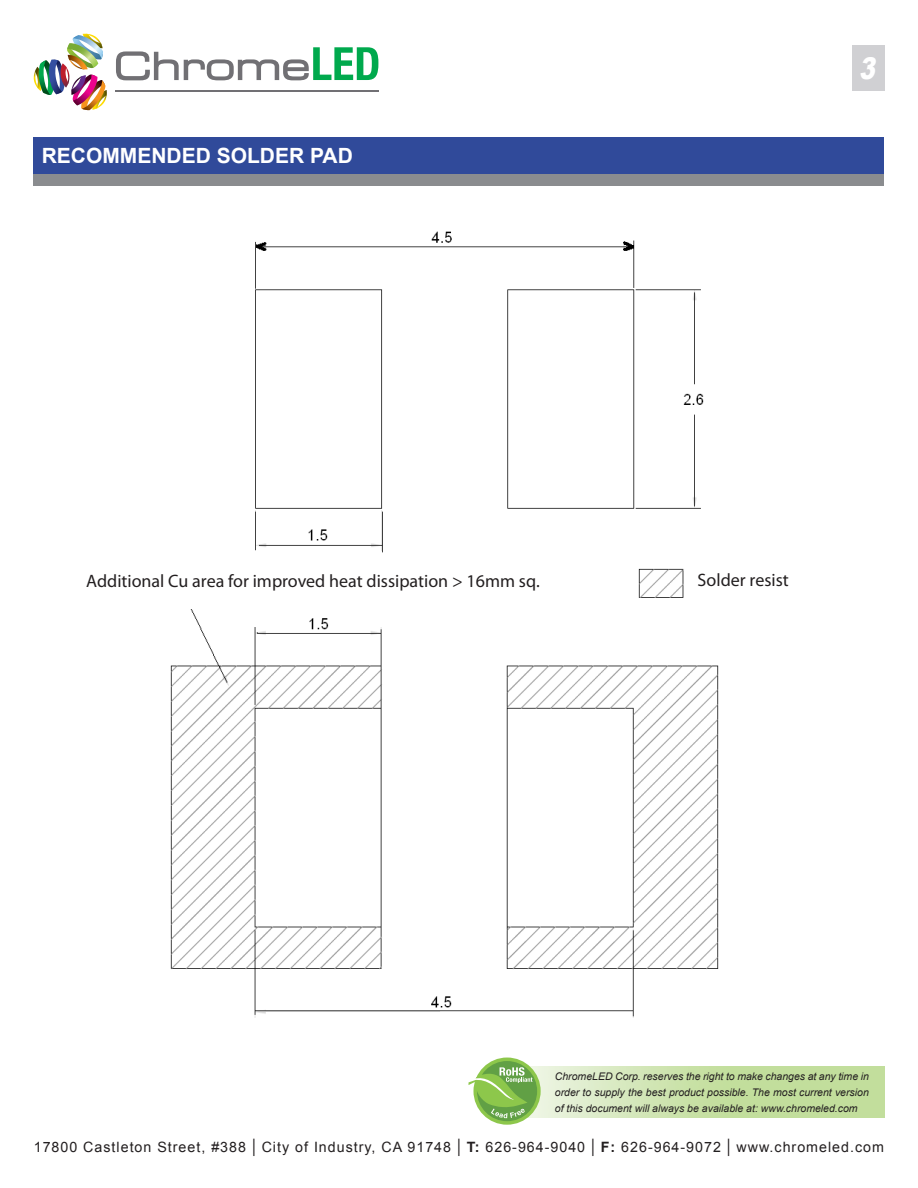
<style>
.page{position:relative;width:918px;height:1188px;background:#fff}
.page>*{position:absolute;margin:0;border:0;box-sizing:border-box;transform-origin:0 0}
.t1{font:italic 900 30px "Arial";color:#fff;scale:.8 1}
.t2{font:700 21px "Arial";color:#fff}
.t3{font:18px "Myriad Pro";color:#231f20}
.t4{font:18px "Times New Roman";color:#000}
.t5{font:14.25px "Arial";letter-spacing:.07em;color:#231f20}
.t6{font:italic 10.5px/15.8px "Arial";color:#231f20;text-align:justify}
.s1{font-size:18.6px}
.s2{font-weight:700}
</style>
<div class="page">
<img style="left:34px;top:34px;width:73px;height:76px">
<hr style="left:115px;top:90px;width:263px;height:2px;background:#717074">
<svg style="left:116px;top:47px;width:262px;height:33px"></svg>
<svg style="left:473px;top:1058px;width:68px;height:67px"></svg>
<div style="left:477px;top:1061px;width:60px;height:60px;background:#61a045;border-radius:50%"></div>
<svg style="left:469px;top:1067px;width:64px;height:51px"></svg>
<div style="left:852px;top:45px;width:32px;height:46px;background:#d0d0d3"></div>
<div style="left:34px;top:137px;width:850px;height:37px;background:#304a9a"></div>
<div style="left:34px;top:174px;width:850px;height:11px;background:#8a8c8f"></div>
<img style="left:170px;top:609px;width:549px;height:409px">
<img style="left:255px;top:231px;width:449px;height:322px">
<img style="left:626px;top:547px;width:72px;height:74px">
<h2 class="t2" style="left:42px;top:142px;width:31px">RECO</h2>
<h2 class="t2" style="left:102px;top:142px;width:130px">MMENDED SOL</h2>
<h2 class="t2" style="left:260px;top:142px;width:94px">DER PAD</h2>
<h1 class="t1" style="left:859px;top:46px;width:31px">3</h1>
<h3 class="t3" style="left:86px;top:570px;width:455px">Additional Cu area for improved heat dissipation &gt; 16mm sq.</h3>
<h3 class="t3" style="left:698px;top:569px;width:93px">Solder resist</h3>
<p class="t6" style="left:555px;top:1069px;width:316px">ChromeLED Corp. reserves the right to make changes at any time in order to supply the best product possible. The most current version of this document will always be available at: www.chromeled.com</p>
<h3 class="t5" style="left:34px;top:1137px;width:852px">17800 Castleton Street, #388 <span class="s1">|</span> City of Industry, CA 91748 <span class="s1">|</span> <span class="s2">T:</span> 626-964-9040 <span class="s1">|</span> <span class="s2">F:</span> 626-964-9072 <span class="s1">|</span> www.chromeled.com</h3>
<h3 class="t4" style="left:59px;top:1142px;width:160px">Version5.0 7-23-2010</h3>
</div>
